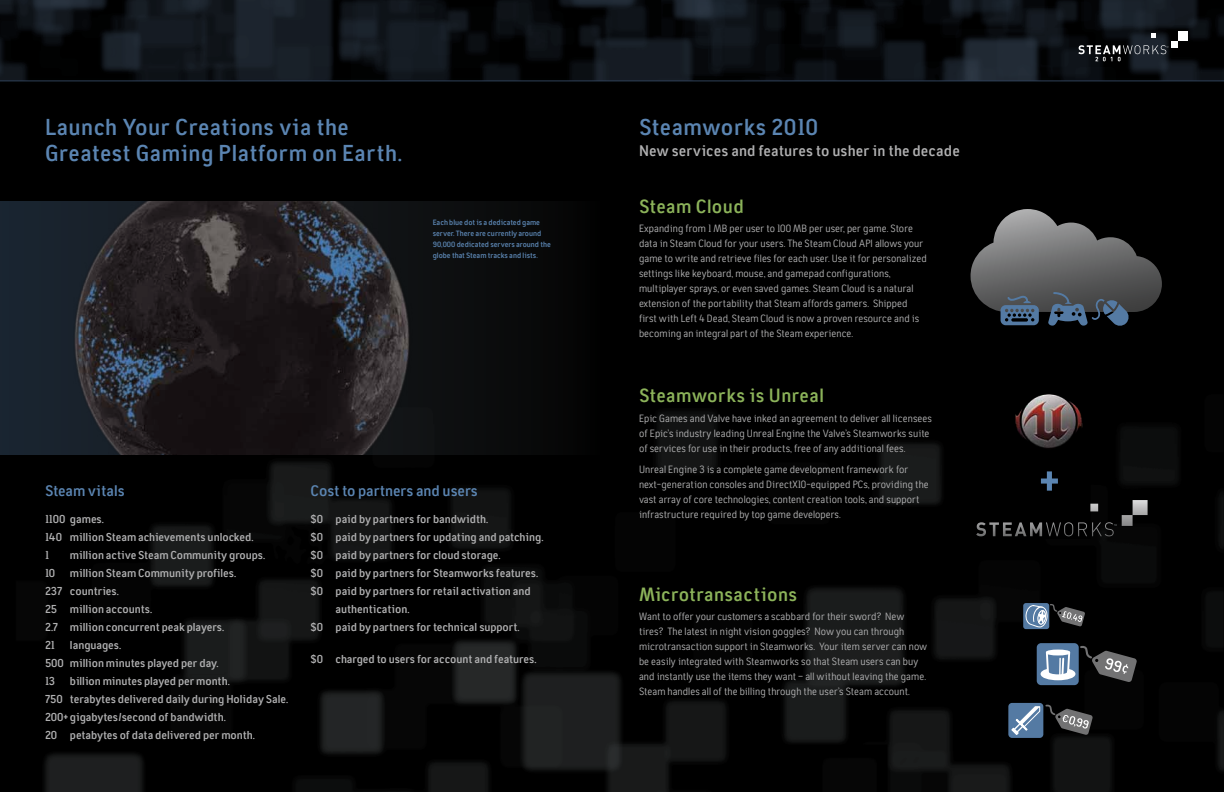
<style>
.page{position:relative;width:1224px;height:792px;background:#fff}
.page>*{position:absolute;margin:0;border:0;box-sizing:border-box;transform-origin:0 0}
.t1{font:700 54px "Tempelhof";color:#5b85b2}
.t2{font:700 24px/26px "Tempelhof";letter-spacing:.025em;color:#5b85b2}
.t3{font:700 20px "Tempelhof";letter-spacing:.025em;color:#8cb35a}
.t4{font:700 16px "Tempelhof";letter-spacing:.01em;color:#b1b1b2}
.t5{font:700 16px "Tempelhof";color:#5b85b2}
.t6{font:700 12px/18px "Tempelhof";color:#b1b1b2}
.t7{font:11px/15px "Tempelhof";color:#b1b1b2}
.t8{font:700 8px/11px "Tempelhof";color:#5b85b2}
</style>
<div class="page">
<img style="left:0;top:0;width:612px;height:792px">
<svg style="left:612px;top:0;width:612px;height:792px;background:#040505"></svg>
<svg style="left:639px;top:361px;width:585px;height:202px;background:#020202"></svg>
<div style="left:0;top:63px;width:1224px;height:31px;background:#5b85b2;opacity:.75"></div>
<hr style="left:0;top:81px;width:1224px;height:1px;background:#304159">
<div style="left:0;top:201px;width:602px;height:253px;background:#0a0b0c"></div>
<img style="left:0;top:201px;width:418px;height:253px">
<svg style="left:970px;top:209px;width:192px;height:117px;background:#474a4d"></svg>
<svg style="left:976px;top:500px;width:172px;height:36px;background:#181818"></svg>
<div style="left:1008px;top:703px;width:35px;height:35px;background:#547aa3;border-radius:4px"></div>
<svg style="left:1037px;top:643px;width:42px;height:42px"></svg>
<div style="left:1023px;top:603px;width:26px;height:26px;background:#547aa3;border-radius:3px"></div>
<svg style="left:1025px;top:603px;width:60px;height:24px"></svg>
<svg style="left:1010px;top:644px;width:127px;height:94px;background:#30373f"></svg>
<img style="left:1010px;top:382px;width:83px;height:74px">
<div style="left:1178px;top:31px;width:10px;height:10px;background:#fff"></div>
<div style="left:1171px;top:41px;width:7px;height:7px;background:#fff"></div>
<svg style="left:1151px;top:33px;width:5px;height:5px"></svg>
<svg style="left:1078px;top:45px;width:90px;height:16px"></svg>
<h2 class="t2" style="left:45px;top:115px;width:358px">Launch Your Creations via the<br>Greatest Gaming Platform on Earth.</h2>
<p class="t8" style="left:433px;top:217px;width:120px">Each blue dot is a dedicated game server. There are currently around 90,000 dedicated servers around the globe that Steam tracks and lists.</p>
<h3 class="t5" style="left:45px;top:482px;width:81px">Steam vitals</h3>
<p class="t6" style="left:45px;top:510px;width:210px">1100 games.<br>140 million Steam achievements unlocked.<br>1</p>
<p class="t6" style="left:45px;top:546px;width:222px;text-indent:25px">million active Steam Community groups.<br>10 million Steam Community profiles.<br>237 countries.<br>25 million accounts.<br>2.7 million concurrent peak players.<br>21</p>
<p class="t6" style="left:45px;top:636px;width:245px;text-indent:25px">languages.<br>500 million minutes played per day.<br>13 billion minutes played per month.<br>750 terabytes delivered daily during Holiday Sale.<br>200+ gigabytes/second of bandwidth.<br>20 petabytes of data delivered per month.</p>
<h3 class="t5" style="left:311px;top:482px;width:169px">Cost to partners and users</h3>
<p class="t6" style="left:311px;top:511px;width:179px">$0 paid by partners for bandwidth.</p>
<p class="t6" style="left:311px;top:529px;width:234px">$0 paid by partners for updating and patching.</p>
<p class="t6" style="left:311px;top:547px;width:191px">$0 paid by partners for cloud storage.</p>
<p class="t6" style="left:311px;top:565px;width:229px">$0 paid by partners for Steamworks features.</p>
<p class="t6" style="left:311px;top:583px;width:222px">$0 paid by partners for retail activation and</p>
<p class="t6" style="left:336px;top:601px;width:75px">authentication.</p>
<p class="t6" style="left:311px;top:619px;width:211px">$0 paid by partners for technical support.</p>
<p class="t6" style="left:311px;top:651px;width:227px">$0 charged to users for account and features.</p>
<h2 class="t2" style="left:639px;top:115px;width:181px">Steamworks 2010</h2>
<h3 class="t4" style="left:639px;top:142px;width:322px">New services and features to usher in the decade</h3>
<h3 class="t3" style="left:639px;top:195px;width:106px">Steam Cloud</h3>
<p class="t7" style="left:639px;top:221px;width:289px">Expanding from 1 MB per user to 100 MB per user, per game. Store data in Steam Cloud for your users. The Steam Cloud API allows your game to write and retrieve files for each user. Use it for personalized settings like keyboard, mouse, and gamepad configurations, multiplayer sprays, or even saved games. Steam Cloud is a natural extension of the portability that Steam affords gamers. Shipped first with Left 4 Dead, Steam Cloud is now a proven resource and is becoming an integral part of the Steam experience.</p>
<h3 class="t3" style="left:639px;top:385px;width:187px">Steamworks is Unreal</h3>
<p class="t7" style="left:639px;top:411px;width:295px">Epic Games and Valve have inked an agreement to deliver all licensees of Epic’s industry leading Unreal Engine the Valve’s Steamworks suite of services for use in their products, free of any additional fees.</p>
<p class="t7" style="left:639px;top:462px;width:291px">Unreal Engine 3 is a complete game development framework for next-generation consoles and DirectX10-equipped PCs, providing the vast array of core technologies, content creation tools, and support infrastructure required by top game developers.</p>
<h3 class="t3" style="left:639px;top:583px;width:160px">Microtransactions</h3>
<p class="t7" style="left:639px;top:609px;width:290px">Want to offer your customers a scabbard for their sword? New tires? The latest in night vision goggles? Now you can through microtransaction support in Steamworks. Your item server can now be easily integrated with Steamworks so that Steam users can buy and instantly use the items they want – all without leaving the game.<br>Steam handles all of the billing through the user’s Steam account.</p>
<h1 class="t1" style="left:1039px;top:452px;width:23px">+</h1>
</div>
